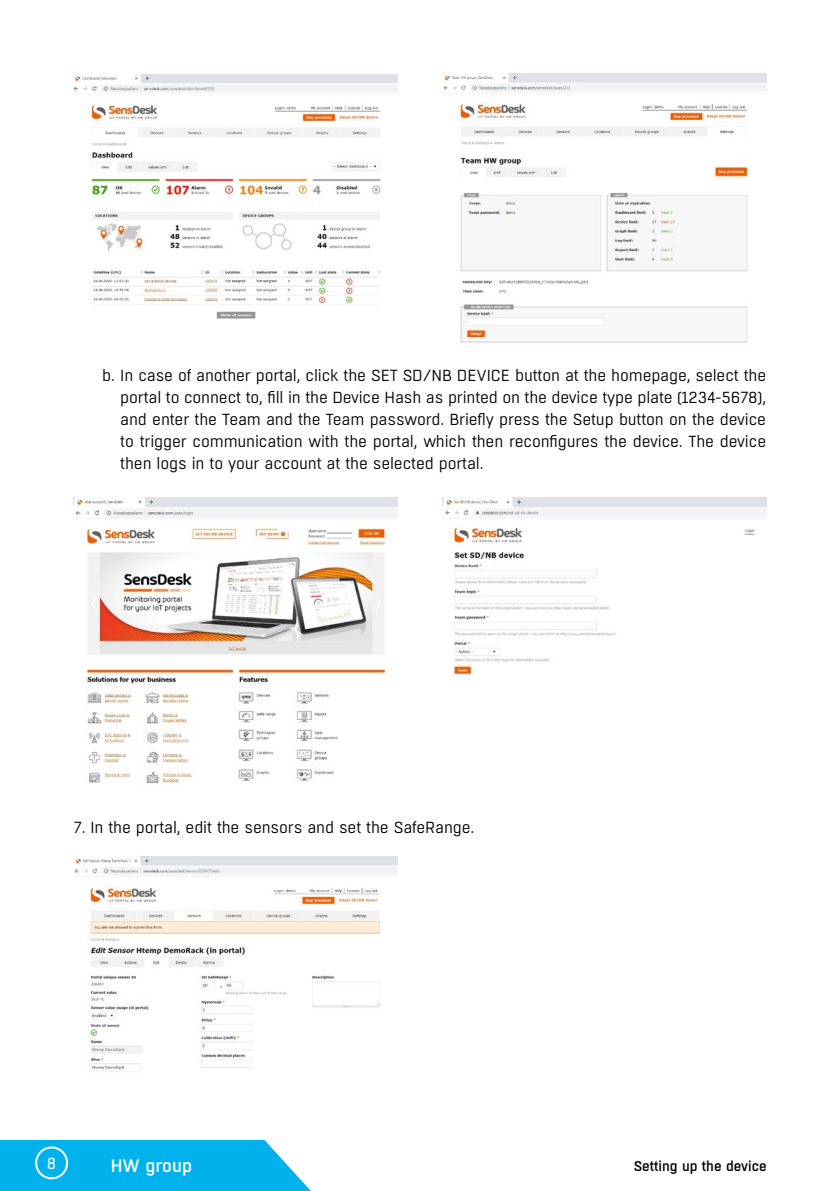
<style>
.page{position:relative;width:840px;height:1191px;background:#fff}
.page>*{position:absolute;margin:0;border:0;box-sizing:border-box;transform-origin:0 0}
.t1{font:500 18px "Boxed";color:#fff}
.t2{font:16px/22px "Boxed";letter-spacing:-.01em;color:#000;text-align:justify}
.t3{font:16px "Boxed";color:#fff}
.t4{font:500 14px "Boxed";color:#000}
</style>
<div class="page">
<svg style="left:0;top:1140px;width:311px;height:51px"></svg>
<div style="left:35px;top:1146px;width:33px;height:33px;border:2px solid #fff;border-radius:50%"></div>
<img style="left:74px;top:856px;width:323px;height:21px">
<img style="left:89px;top:887px;width:292px;height:185px">
<img style="left:74px;top:497px;width:323px;height:20px">
<img style="left:85px;top:526px;width:301px;height:258px">
<img style="left:442px;top:497px;width:323px;height:22px">
<img style="left:453px;top:527px;width:302px;height:148px">
<img style="left:74px;top:74px;width:323px;height:19px">
<img style="left:90px;top:104px;width:291px;height:215px">
<img style="left:459px;top:103px;width:290px;height:240px">
<img style="left:443px;top:74px;width:322px;height:20px">
<p class="t2" style="left:120px;top:364px;width:647px;text-indent:-18px">b. In case of another portal, click the SET SD/NB DEVICE button at the homepage, select the portal to connect to, fill in the Device Hash as printed on the device type plate (1234-5678), and enter the Team and the Team password. Briefly press the Setup button on the device to trigger communication with the portal, which then reconfigures the device. The device then logs in to your account at the selected portal.</p>
<p class="t2" style="left:74px;top:817px;width:402px">7. In the portal, edit the sensors and set the SafeRange.</p>
<p class="t3" style="left:47px;top:1153px;width:11px">8</p>
<p class="t1" style="left:111px;top:1154px;width:83px">HW group</p>
<p class="t4" style="left:633px;top:1157px;width:135px">Setting up the device</p>
</div>
